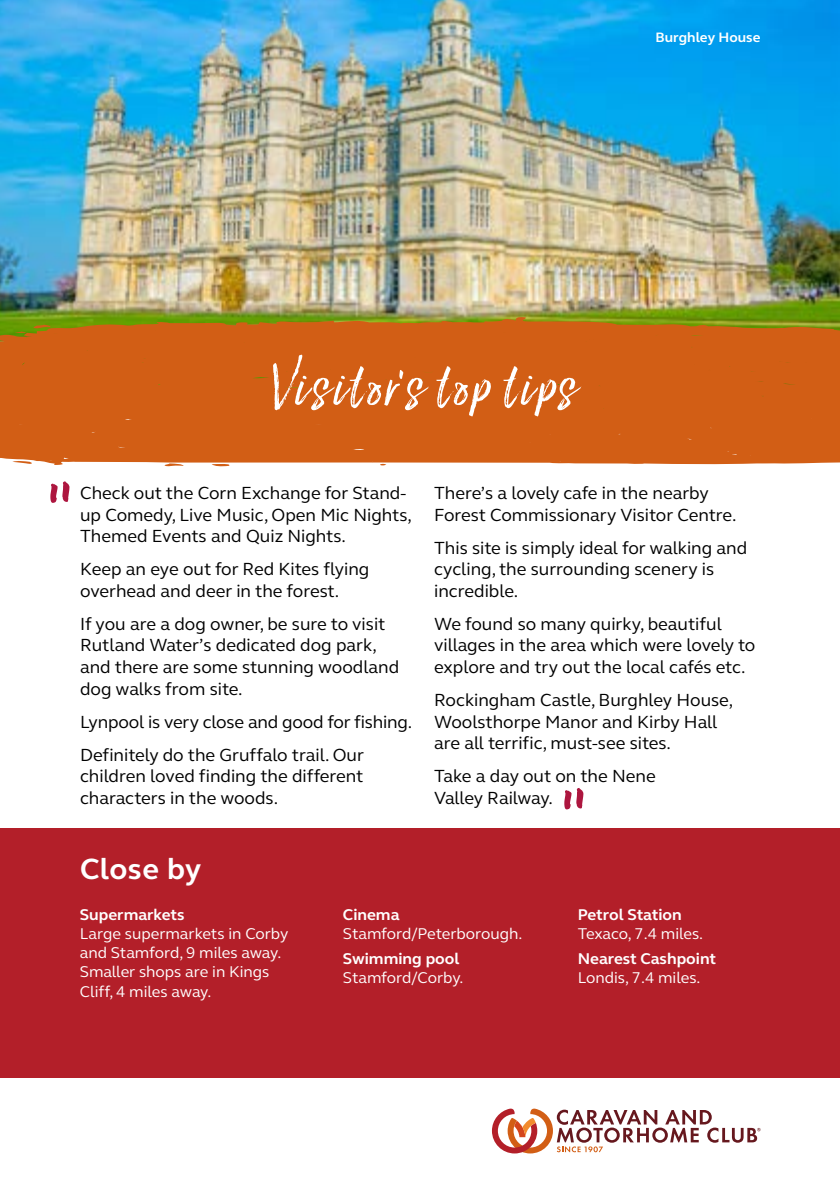
<style>
.page{position:relative;width:840px;height:1191px;background:#fff}
.page>*{position:absolute;margin:0;border:0;box-sizing:border-box;transform-origin:0 0}
.t1{font:160px "Lucky Fellas Win";color:#ad163f}
.t2{font:68px "Lucky Fellas Win";letter-spacing:.045em;color:#fff}
.t3{font:700 30px "FS Elliot";letter-spacing:.01em;color:#fff}
.t4{font:18px/21.6px "FS Elliot";color:#000}
.t5{font:16px/19.2px "FS Elliot";color:#fff}
.t6{font:700 16px "FS Elliot";color:#fff}
.t7{font:700 14px "FS Elliot";color:#fff}
</style>
<div class="page">
<img style="left:0;top:0;width:839px;height:317px">
<div style="left:0;top:828px;width:839px;height:249px;background:#b31f29"></div>
<svg style="left:492px;top:1108px;width:268px;height:45px"></svg>
<svg style="left:213px;top:465px;width:17px;height:2px"></svg>
<svg style="left:164px;top:465px;width:19px;height:2px"></svg>
<svg style="left:0;top:317px;width:839px;height:148px;background:#ce6318"></svg>
<svg style="left:15px;top:325px;width:36px;height:8px"></svg>
<p class="t7" style="left:655px;top:28px;width:106px">Burghley House</p>
<h2 class="t2" style="left:265px;top:342px;width:310px">Visitor’s top tips</h2>
<h1 class="t1" style="left:45px;top:434px;width:33px">“</h1>
<p class="t4" style="left:80px;top:482px;width:333px">Check out the Corn Exchange for Stand&shy;up Comedy, Live Music, Open Mic Nights,<br>Themed Events and Quiz Nights.</p>
<p class="t4" style="left:80px;top:558px;width:291px">Keep an eye out for Red Kites flying overhead and deer in the forest.</p>
<p class="t4" style="left:80px;top:612px;width:320px">If you are a dog owner, be sure to visit<br>Rutland Water’s dedicated dog park, and there are some stunning woodland dog walks from site.</p>
<p class="t4" style="left:80px;top:704px;width:333px;line-height:33px">Lynpool is very close and good for fishing.<br>Definitely do the Gruffalo trail. Our</p>
<p class="t4" style="left:80px;top:765px;width:285px">children loved finding the different characters in the woods.</p>
<p class="t4" style="left:434px;top:482px;width:303px">There’s a lovely cafe in the nearby<br>Forest Commissionary Visitor Centre.</p>
<p class="t4" style="left:434px;top:536px;width:314px">This site is simply ideal for walking and cycling, the surrounding scenery is incredible.</p>
<p class="t4" style="left:434px;top:612px;width:322px">We found so many quirky, beautiful villages in the area which were lovely to explore and try out the local cafés etc.</p>
<p class="t4" style="left:434px;top:688px;width:300px">Rockingham Castle, Burghley House,<br>Woolsthorpe Manor and Kirby Hall are all terrific, must-see sites.</p>
<p class="t4" style="left:434px;top:765px;width:223px">Take a day out on the Nene<br>Valley Railway.</p>
<h1 class="t1" style="left:558px;top:740px;width:33px">”</h1>
<h3 class="t3" style="left:80px;top:849px;width:123px">Close by</h3>
<p class="t6" style="left:80px;top:903px;width:106px">Supermarkets</p>
<p class="t5" style="left:80px;top:923px;width:210px">Large supermarkets in Corby and Stamford, 9 miles away.<br>Smaller shops are in Kings<br>Cliff, 4 miles away.</p>
<p class="t6" style="left:343px;top:903px;width:58px">Cinema</p>
<p class="t5" style="left:343px;top:923px;width:181px">Stamford/Peterborough.</p>
<p class="t6" style="left:343px;top:947px;width:118px">Swimming pool</p>
<p class="t5" style="left:343px;top:967px;width:122px">Stamford/Corby.</p>
<p class="t6" style="left:577px;top:903px;width:105px">Petrol Station</p>
<p class="t5" style="left:577px;top:923px;width:127px">Texaco, 7.4 miles.</p>
<p class="t6" style="left:577px;top:947px;width:140px">Nearest Cashpoint</p>
<p class="t5" style="left:577px;top:967px;width:124px">Londis, 7.4 miles.</p>
</div>
